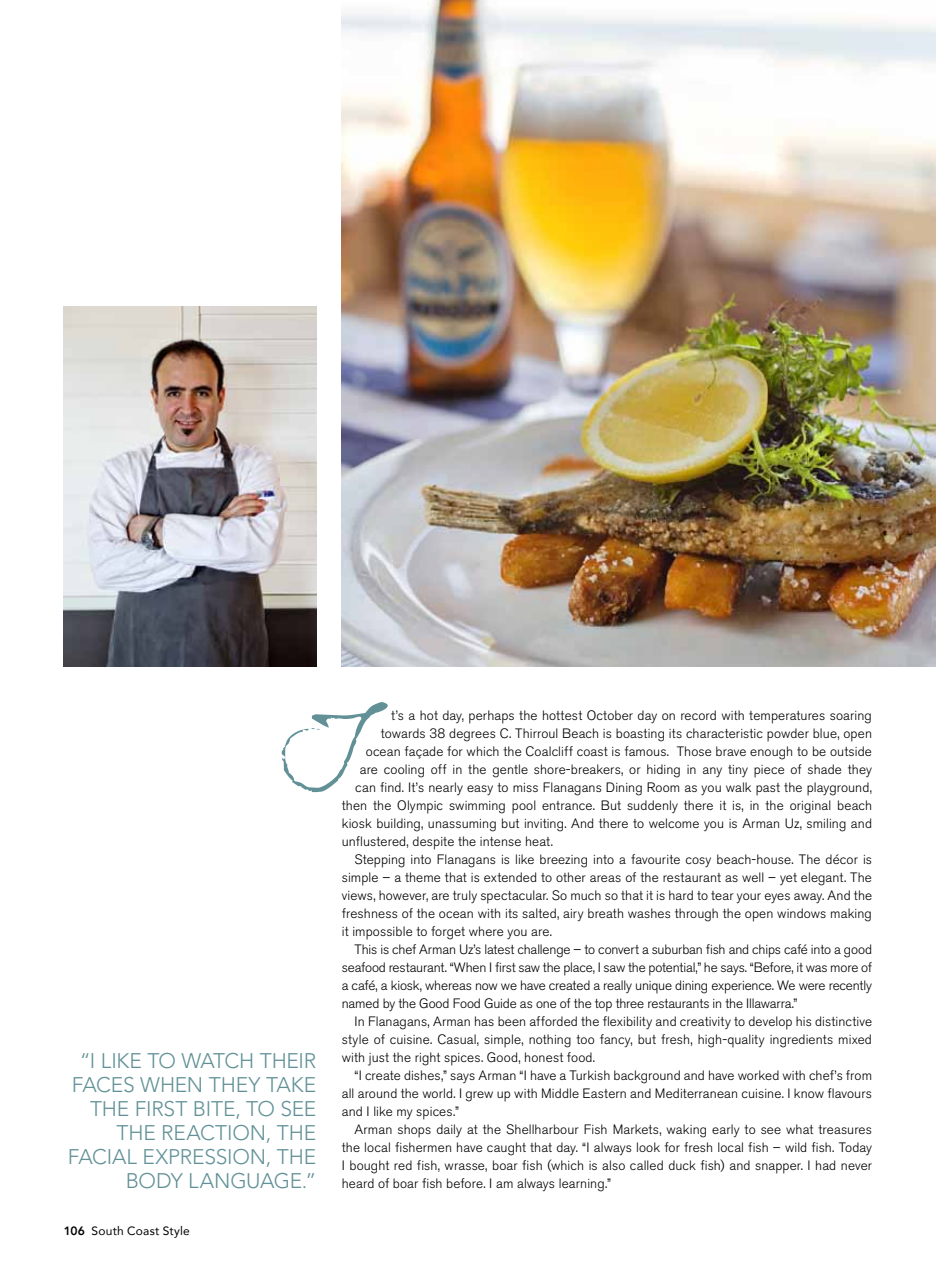
<style>
.page{position:relative;width:936px;height:1263px;background:#fff}
.page>*{position:absolute;margin:0;border:0;box-sizing:border-box;transform-origin:0 0}
.t1{font:300 21px/24px "Avenir LT";letter-spacing:-.01em;color:#619197;text-align:right}
.t2{font:300 13.5px "Akzidenz Grotesk BE";letter-spacing:.01em;color:#000}
.t3{font:300 13.5px "Akzidenz Grotesk BE";letter-spacing:-.01em;color:#000}
.t4{font:12px "Avenir";letter-spacing:.02em;color:#000}
.s1{font-weight:800}
</style>
<div class="page">
<img style="left:342px;top:0;width:593px;height:666px">
<img style="left:64px;top:306px;width:252px;height:360px">
<svg style="left:282px;top:702px;width:106px;height:90px"></svg>
<h1 class="t1" style="left:68px;top:1049px;width:250px">“I LIKE TO WATCH THEIR<br>FACES WHEN THEY TAKE<br>THE FIRST BITE, TO SEE<br>THE REACTION, THE<br>FACIAL EXPRESSION, THE<br>BODY LANGUAGE.”</h1>
<p class="t4" style="left:64px;top:1221px;width:128px"><span class="s1">106</span> South Coast Style</p>
<p class="t2" style="left:391px;top:708px;width:482px">t’s a hot day, perhaps the hottest October day on record with temperatures soaring</p>
<p class="t2" style="left:381px;top:726px;width:492px">towards 38 degrees C. Thirroul Beach is boasting its characteristic powder blue, open</p>
<p class="t2" style="left:366px;top:744px;width:507px">ocean façade for which the Coalcliff coast is famous. Those brave enough to be outside</p>
<p class="t2" style="left:360px;top:762px;width:513px">are cooling off in the gentle shore-breakers, or hiding in any tiny piece of shade they</p>
<p class="t2" style="left:355px;top:780px;width:518px">can find. It’s nearly easy to miss Flanagans Dining Room as you walk past the playground,</p>
<p class="t2" style="left:342px;top:798px;width:532px">then the Olympic swimming pool entrance. But suddenly there it is, in the original beach</p>
<p class="t2" style="left:342px;top:816px;width:531px">kiosk building, unassuming but inviting. And there to welcome you is Arman Uz, smiling and</p>
<p class="t2" style="left:342px;top:834px;width:213px">unflustered, despite the intense heat.</p>
<p class="t2" style="left:354px;top:852px;width:519px">Stepping into Flanagans is like breezing into a favourite cosy beach-house. The décor is</p>
<p class="t2" style="left:342px;top:870px;width:531px">simple – a theme that is extended to other areas of the restaurant as well – yet elegant. The</p>
<p class="t2" style="left:342px;top:888px;width:532px">views, however, are truly spectacular. So much so that it is hard to tear your eyes away. And the</p>
<p class="t2" style="left:342px;top:906px;width:531px">freshness of the ocean with its salted, airy breath washes through the open windows making</p>
<p class="t2" style="left:342px;top:924px;width:212px">it impossible to forget where you are.</p>
<p class="t3" style="left:354px;top:942px;width:519px">This is chef Arman Uz’s latest challenge – to convert a suburban fish and chips café into a good</p>
<p class="t3" style="left:342px;top:960px;width:531px">seafood restaurant. “When I first saw the place, I saw the potential,” he says. “Before, it was more of</p>
<p class="t3" style="left:342px;top:978px;width:531px">a café, a kiosk, whereas now we have created a really unique dining experience. We were recently</p>
<p class="t3" style="left:342px;top:996px;width:457px">named by the Good Food Guide as one of the top three restaurants in the Illawarra.”</p>
<p class="t2" style="left:354px;top:1014px;width:519px">In Flanagans, Arman has been afforded the flexibility and creativity to develop his distinctive</p>
<p class="t2" style="left:342px;top:1032px;width:531px">style of cuisine. Casual, simple, nothing too fancy, but fresh, high-quality ingredients mixed</p>
<p class="t2" style="left:342px;top:1050px;width:255px">with just the right spices. Good, honest food.</p>
<p class="t2" style="left:354px;top:1068px;width:519px">“I create dishes,” says Arman “I have a Turkish background and have worked with chef’s from</p>
<p class="t2" style="left:342px;top:1086px;width:531px">all around the world. I grew up with Middle Eastern and Mediterranean cuisine. I know flavours</p>
<p class="t2" style="left:342px;top:1104px;width:119px">and I like my spices.”</p>
<p class="t2" style="left:354px;top:1122px;width:519px">Arman shops daily at the Shellharbour Fish Markets, waking early to see what treasures</p>
<p class="t2" style="left:342px;top:1140px;width:532px">the local fishermen have caught that day. “I always look for fresh local fish – wild fish. Today</p>
<p class="t2" style="left:342px;top:1158px;width:531px">I bought red fish, wrasse, boar fish (which is also called duck fish) and snapper. I had never</p>
<p class="t2" style="left:342px;top:1176px;width:271px">heard of boar fish before. I am always learning.”</p>
</div>
